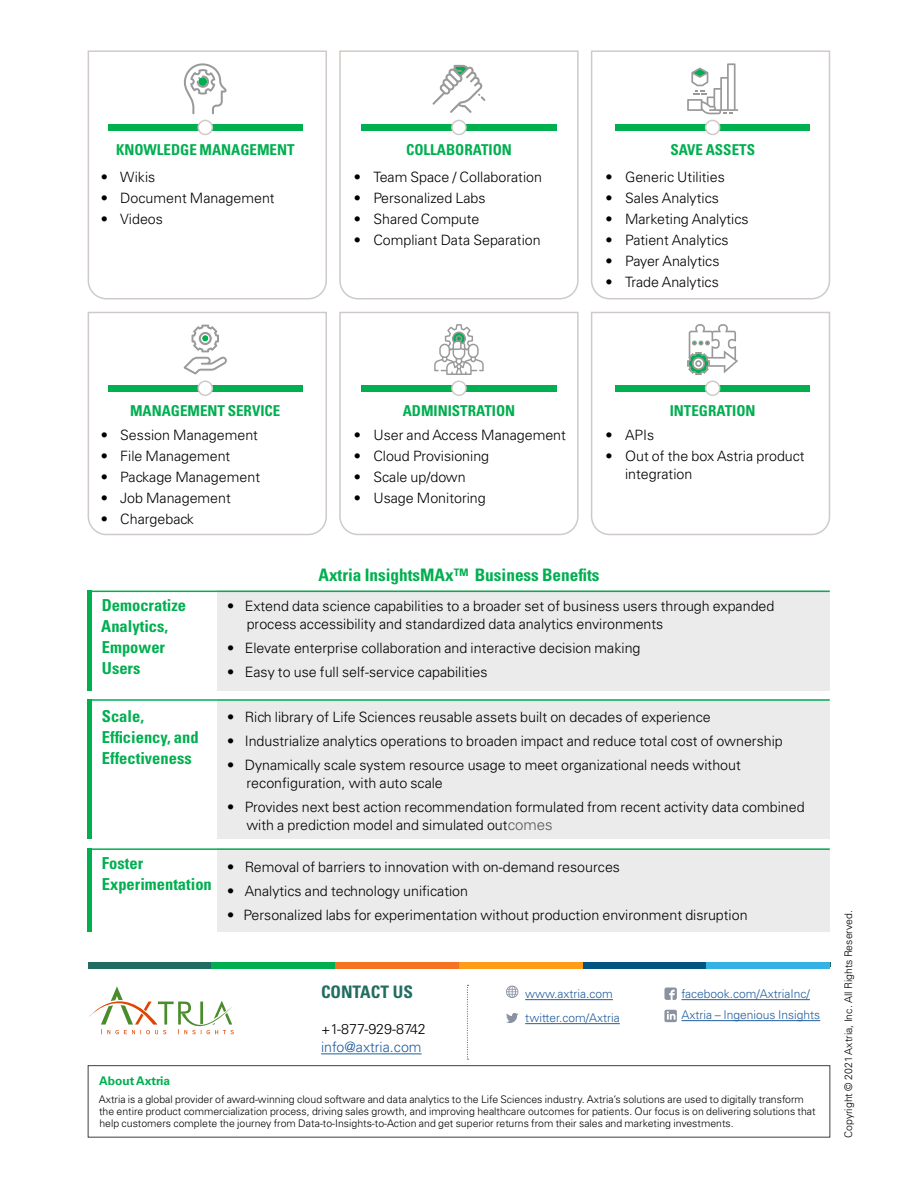
<style>
.page{position:relative;width:918px;height:1188px;background:#fff}
.page>*{position:absolute;margin:0;border:0;box-sizing:border-box;transform-origin:0 0}
.t1{font:700 condensed 17.25px "Univers LT Std";color:#00af50}
.t2{font:700 condensed 17.25px "Univers LT Std";color:#216d61}
.t3{font:700 condensed 16.5px/21px "Univers LT Std";color:#00af50}
.t4{font:700 condensed 15px "Univers LT Std";color:#00af50}
.t5{font:300 14.25px/18px "Univers LT Std";color:#000}
.t6{font:300 14.25px "Univers LT Std";color:#215e9e}
.t7{font:300 12px/21px "Univers LT Std";color:#215e9e}
.t8{font:700 12px "Univers LT Std";color:#00af50}
.t9{font:300 10.5px/12px "Univers LT Std";color:#000}
.s1{font-size:15px;color:#58595b}
</style>
<div class="page">
<hr style="left:682px;top:999px;width:128px;height:1px;background:#215e9e">
<hr style="left:682px;top:1020px;width:138px;height:1px;background:#215e9e">
<hr style="left:525px;top:999px;width:88px;height:1px;background:#215e9e">
<hr style="left:525px;top:1023px;width:95px;height:1px;background:#215e9e">
<svg style="left:506px;top:986px;width:12px;height:12px"></svg>
<svg style="left:664px;top:987px;width:13px;height:13px"></svg>
<svg style="left:664px;top:1010px;width:13px;height:12px"></svg>
<svg style="left:506px;top:1013px;width:12px;height:10px"></svg>
<svg style="left:467px;top:985px;width:1px;height:75px"></svg>
<hr style="left:321px;top:1054px;width:101px;height:1px;background:#215e9e">
<svg style="left:89px;top:986px;width:145px;height:49px"></svg>
<div style="left:88px;top:962px;width:124px;height:7px;background:#216d61"></div>
<div style="left:212px;top:962px;width:123px;height:7px;background:#00af50"></div>
<div style="left:335px;top:962px;width:124px;height:7px;background:#f57421"></div>
<div style="left:459px;top:962px;width:124px;height:7px;background:#ff9c1a"></div>
<div style="left:583px;top:962px;width:123px;height:7px;background:#035481"></div>
<div style="left:706px;top:962px;width:124px;height:7px;background:#34b2e5"></div>
<div style="left:88px;top:1065px;width:742px;height:73px;border:1px solid #404040"></div>
<svg style="left:87px;top:311px;width:240px;height:225px"></svg>
<svg style="left:339px;top:311px;width:240px;height:225px"></svg>
<svg style="left:591px;top:311px;width:240px;height:225px"></svg>
<div style="left:108px;top:385px;width:195px;height:7px;background:#00af50"></div>
<div style="left:198px;top:381px;width:14px;height:14px;background:#fff;border-radius:50%"></div>
<div style="left:197px;top:381px;width:16px;height:15px;border:2px solid #fff;border-radius:50%"></div>
<div style="left:361px;top:385px;width:195px;height:7px;background:#00af50"></div>
<div style="left:452px;top:381px;width:14px;height:14px;background:#fff;border-radius:50%"></div>
<div style="left:451px;top:381px;width:16px;height:15px;border:2px solid #fff;border-radius:50%"></div>
<div style="left:615px;top:385px;width:195px;height:7px;background:#00af50"></div>
<div style="left:706px;top:381px;width:14px;height:14px;background:#fff;border-radius:50%"></div>
<div style="left:705px;top:381px;width:15px;height:15px;border:2px solid #fff;border-radius:50%"></div>
<svg style="left:434px;top:324px;width:50px;height:51px"></svg>
<svg style="left:182px;top:323px;width:46px;height:53px"></svg>
<svg style="left:87px;top:50px;width:240px;height:250px"></svg>
<svg style="left:339px;top:50px;width:240px;height:250px"></svg>
<svg style="left:591px;top:50px;width:240px;height:250px"></svg>
<div style="left:108px;top:124px;width:195px;height:7px;background:#00af50"></div>
<div style="left:198px;top:120px;width:14px;height:14px;background:#fff;border-radius:50%"></div>
<div style="left:197px;top:120px;width:16px;height:15px;border:2px solid #fff;border-radius:50%"></div>
<div style="left:361px;top:124px;width:195px;height:7px;background:#00af50"></div>
<div style="left:452px;top:120px;width:14px;height:14px;background:#fff;border-radius:50%"></div>
<div style="left:451px;top:120px;width:16px;height:15px;border:2px solid #fff;border-radius:50%"></div>
<div style="left:615px;top:124px;width:195px;height:7px;background:#00af50"></div>
<div style="left:706px;top:120px;width:14px;height:14px;background:#fff;border-radius:50%"></div>
<div style="left:705px;top:120px;width:15px;height:15px;border:2px solid #fff;border-radius:50%"></div>
<svg style="left:184px;top:63px;width:43px;height:51px"></svg>
<svg style="left:432px;top:65px;width:53px;height:48px"></svg>
<svg style="left:687px;top:63px;width:51px;height:51px"></svg>
<svg style="left:687px;top:324px;width:51px;height:51px"></svg>
<div style="left:217px;top:591px;width:613px;height:100px;background:#ebebeb"></div>
<hr style="left:88px;top:591px;width:742px;height:1px;background:#00af50">
<hr style="left:88px;top:591px;width:4px;height:100px;background:#00af50">
<div style="left:217px;top:699px;width:613px;height:139px;background:#ebebeb"></div>
<hr style="left:88px;top:699px;width:4px;height:139px;background:#00af50">
<div style="left:217px;top:848px;width:613px;height:84px;background:#ebebeb"></div>
<hr style="left:88px;top:848px;width:4px;height:84px;background:#00af50">
<hr style="left:88px;top:848px;width:742px;height:2px;background:#00af50">
<hr style="left:88px;top:699px;width:742px;height:2px;background:#00af50">
<p class="t4" style="left:116px;top:141px;width:180px">KNOWLEDGE MANAGEMENT</p>
<p class="t5" style="left:101px;top:168px;width:56px">• Wikis</p>
<p class="t5" style="left:101px;top:189px;width:175px">• Document Management</p>
<p class="t5" style="left:101px;top:210px;width:64px">• Videos</p>
<p class="t4" style="left:406px;top:141px;width:107px">COLLABORATION</p>
<p class="t5" style="left:354px;top:168px;width:190px">• Team Space / Collaboration</p>
<p class="t5" style="left:354px;top:189px;width:133px">• Personalized Labs</p>
<p class="t5" style="left:354px;top:210px;width:127px">• Shared Compute</p>
<p class="t5" style="left:354px;top:231px;width:188px">• Compliant Data Separation</p>
<p class="t4" style="left:670px;top:141px;width:86px">SAVE ASSETS</p>
<p class="t5" style="left:606px;top:168px;width:121px">• Generic Utilities</p>
<p class="t5" style="left:606px;top:189px;width:115px">• Sales Analytics</p>
<p class="t5" style="left:606px;top:210px;width:145px">• Marketing Analytics</p>
<p class="t5" style="left:606px;top:231px;width:125px">• Patient Analytics</p>
<p class="t5" style="left:606px;top:252px;width:115px">• Payer Analytics</p>
<p class="t5" style="left:606px;top:273px;width:115px">• Trade Analytics</p>
<p class="t4" style="left:130px;top:402px;width:152px">MANAGEMENT SERVICE</p>
<p class="t5" style="left:101px;top:426px;width:159px">• Session Management</p>
<p class="t5" style="left:101px;top:447px;width:131px">• File Management</p>
<p class="t5" style="left:101px;top:468px;width:161px">• Package Management</p>
<p class="t5" style="left:101px;top:489px;width:132px">• Job Management</p>
<p class="t5" style="left:101px;top:510px;width:95px">• Chargeback</p>
<p class="t4" style="left:403px;top:402px;width:114px">ADMINISTRATION</p>
<p class="t5" style="left:354px;top:426px;width:214px">• User and Access Management</p>
<p class="t5" style="left:354px;top:447px;width:137px">• Cloud Provisioning</p>
<p class="t5" style="left:354px;top:468px;width:113px">• Scale up/down</p>
<p class="t5" style="left:354px;top:489px;width:133px">• Usage Monitoring</p>
<p class="t4" style="left:670px;top:402px;width:87px">INTEGRATION</p>
<p class="t5" style="left:606px;top:426px;width:50px">• APIs</p>
<p class="t5" style="left:625px;top:447px;width:181px;text-indent:-19px">• Out of the box Astria product integration</p>
<p class="t1" style="left:318px;top:565px;width:283px">Axtria InsightsMAx™ Business Benefits</p>
<p class="t3" style="left:101px;top:595px;width:86px">Democratize<br>Analytics,<br>Empower<br>Users</p>
<p class="t5" style="left:247px;top:597px;width:529px;text-indent:-20px">• Extend data science capabilities to a broader set of business users through expanded process accessibility and standardized data analytics environments</p>
<p class="t5" style="left:227px;top:639px;width:415px">• Elevate enterprise collaboration and interactive decision making</p>
<p class="t5" style="left:227px;top:663px;width:262px">• Easy to use full self-service capabilities</p>
<p class="t3" style="left:102px;top:706px;width:98px">Scale,<br>Efficiency, and<br>Effectiveness</p>
<p class="t5" style="left:227px;top:708px;width:485px">• Rich library of Life Sciences reusable assets built on decades of experience</p>
<p class="t5" style="left:227px;top:732px;width:557px">• Industrialize analytics operations to broaden impact and reduce total cost of ownership</p>
<p class="t5" style="left:247px;top:756px;width:496px;text-indent:-19px">• Dynamically scale system resource usage to meet organizational needs without reconfiguration, with auto scale</p>
<p class="t5" style="left:246px;top:798px;width:560px;text-indent:-19px">• Provides next best action recommendation formulated from recent activity data combined with a prediction model and simulated out<span class="s1">comes</span></p>
<p class="t3" style="left:102px;top:853px;width:112px">Foster<br>Experimentation</p>
<p class="t5" style="left:227px;top:858px;width:394px">• Removal of barriers to innovation with on-demand resources</p>
<p class="t5" style="left:227px;top:882px;width:242px">• Analytics and technology unification</p>
<p class="t5" style="left:227px;top:906px;width:522px">• Personalized labs for experimentation without production environment disruption</p>
<p class="t2" style="left:321px;top:982px;width:93px">CONTACT US</p>
<p class="t5" style="left:321px;top:1020px;width:106px">+1-877-929-8742</p>
<p class="t6" style="left:321px;top:1039px;width:102px">info@axtria.com</p>
<p class="t7" style="left:525px;top:982px;width:96px;line-height:24px">www.axtria.com twitter.com/Axtria</p>
<p class="t7" style="left:682px;top:984px;width:140px">facebook.com/AxtriaInc/<br>Axtria – Ingenious Insights</p>
<p class="t8" style="left:99px;top:1074px;width:73px">About Axtria</p>
<p class="t9" style="left:99px;top:1094px;width:718px">Axtria is a global provider of award-winning cloud software and data analytics to the Life Sciences industry. Axtria’s solutions are used to digitally transform the entire product commercialization process, driving sales growth, and improving healthcare outcomes for patients. Our focus is on delivering solutions that help customers complete the journey from Data-to-Insights-to-Action and get superior returns from their sales and marketing investments.</p>
<p class="t9" style="left:842px;top:1138px;width:229px;rotate:-90deg">Copyright © 2021 Axtria, Inc. All Rights Reserved.</p>
</div>
